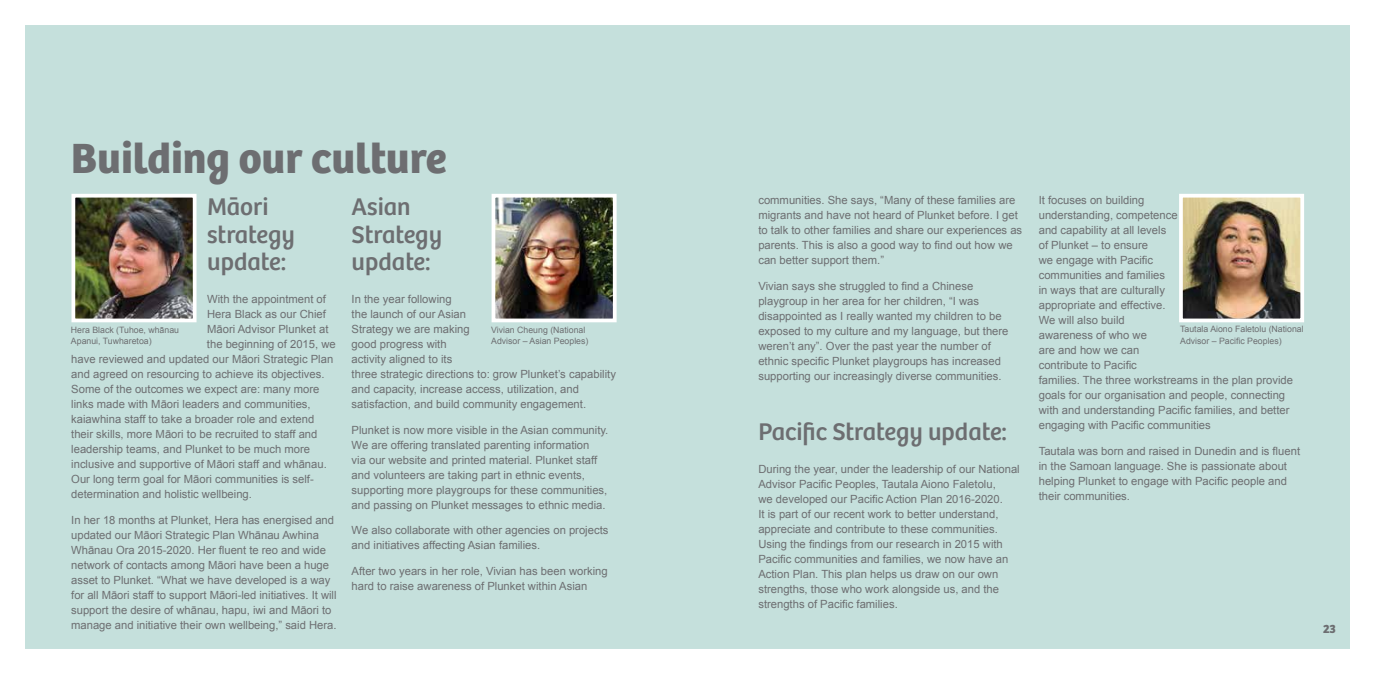
<style>
.page{position:relative;width:1375px;height:674px;background:#fff}
.page>*{position:absolute;margin:0;border:0;box-sizing:border-box;transform-origin:0 0}
.t1{font:700 43.75px "Bree";color:#6d6e71}
.t2{font:25px/27.5px "Bree";color:#6d6e71}
.t3{font:700 12.5px "Bree";color:#6d6e71}
.t4{font:11.25px/15px "Arial";color:#6d6e71}
.t5{font:8.75px/11.2px "Arial";color:#6d6e71}
</style>
<div class="page">
<div style="left:12px;top:12px;width:1350px;height:649px;background:#c5e0dc"></div>
<div style="left:0;top:0;width:1375px;height:673px;border:25px solid #fff"></div>
<img style="left:76px;top:199px;width:116px;height:118px">
<div style="left:71px;top:194px;width:126px;height:128px;border:4px solid #fff"></div>
<img style="left:497px;top:199px;width:115px;height:118px">
<div style="left:492px;top:194px;width:125px;height:128px;border:4px solid #fff"></div>
<img style="left:1184px;top:199px;width:115px;height:118px">
<div style="left:1179px;top:194px;width:125px;height:128px;border:4px solid #fff"></div>
<h1 class="t1" style="left:71px;top:131px;width:377px">Building our culture</h1>
<h2 class="t2" style="left:207px;top:193px;width:89px">Māori strategy update:</h2>
<p class="t4" style="left:207px;top:291px;width:120px">With the appointment of</p>
<p class="t4" style="left:207px;top:306px;width:120px">Hera Black as our Chief</p>
<p class="t4" style="left:207px;top:321px;width:123px">Māori Advisor Plunket at</p>
<p class="t4" style="left:207px;top:336px;width:130px">the beginning of 2015, we</p>
<p class="t4" style="left:71px;top:351px;width:264px">have reviewed and updated our Māori Strategic Plan</p>
<p class="t4" style="left:71px;top:366px;width:255px">and agreed on resourcing to achieve its objectives.</p>
<p class="t4" style="left:71px;top:381px;width:250px">Some of the outcomes we expect are: many more</p>
<p class="t4" style="left:71px;top:396px;width:241px">links made with Māori leaders and communities,</p>
<p class="t4" style="left:71px;top:411px;width:245px">kaiawhina staff to take a broader role and extend</p>
<p class="t4" style="left:71px;top:426px;width:248px">their skills, more Māori to be recruited to staff and</p>
<p class="t4" style="left:71px;top:441px;width:240px">leadership teams, and Plunket to be much more</p>
<p class="t4" style="left:71px;top:456px;width:257px">inclusive and supportive of Māori staff and whānau.</p>
<p class="t4" style="left:71px;top:471px;width:244px">Our long term goal for Māori communities is self-</p>
<p class="t4" style="left:71px;top:486px;width:182px">determination and holistic wellbeing.</p>
<p class="t4" style="left:71px;top:512px;width:267px">In her 18 months at Plunket, Hera has energised and updated our Māori Strategic Plan Whānau Awhina Whānau Ora 2015-2020. Her fluent te reo and wide network of contacts among Māori have been a huge asset to Plunket. “What we have developed is a way for all Māori staff to support Māori-led initiatives. It will support the desire of whānau, hapu, iwi and Māori to manage and initiative their own wellbeing,” said Hera.</p>
<p class="t4" style="left:758px;top:192px;width:265px">communities. She says, “Many of these families are migrants and have not heard of Plunket before. I get to talk to other families and share our experiences as parents. This is also a good way to find out how we can better support them.”</p>
<p class="t4" style="left:758px;top:278px;width:252px">Vivian says she struggled to find a Chinese playgroup in her area for her children, “I was disappointed as I really wanted my children to be exposed to my culture and my language, but there weren’t any”. Over the past year the number of ethnic specific Plunket playgroups has increased supporting our increasingly diverse communities.</p>
<p class="t4" style="left:1039px;top:192px;width:256px">It focuses on building<br>understanding, competence<br>and capability at all levels<br>of Plunket – to ensure<br>we engage with Pacific<br>communities and families<br>in ways that are culturally<br>appropriate and effective.<br>We will also build<br>awareness of who we<br>are and how we can<br>contribute to Pacific<br>families. The three workstreams in the plan provide goals for our organisation and people, connecting with and understanding Pacific families, and better engaging with Pacific communities</p>
<p class="t4" style="left:1039px;top:443px;width:263px">Tautala was born and raised in Dunedin and is fluent in the Samoan language. She is passionate about helping Plunket to engage with Pacific people and their communities.</p>
<h2 class="t2" style="left:352px;top:193px;width:92px">Asian<br>Strategy update:</h2>
<p class="t4" style="left:352px;top:291px;width:266px">In the year following<br>the launch of our Asian<br>Strategy we are making<br>good progress with<br>activity aligned to its<br>three strategic directions to: grow Plunket’s capability and capacity, increase access, utilization, and satisfaction, and build community engagement.</p>
<p class="t4" style="left:352px;top:422px;width:258px">Plunket is now more visible in the Asian community.<br>We are offering translated parenting information<br>via our website and printed material. Plunket staff and volunteers are taking part in ethnic events, supporting more playgroups for these communities, and passing on Plunket messages to ethnic media.</p>
<p class="t4" style="left:352px;top:523px;width:258px">We also collaborate with other agencies on projects and initiatives affecting Asian families.</p>
<p class="t4" style="left:352px;top:563px;width:258px">After two years in her role, Vivian has been working hard to raise awareness of Plunket within Asian</p>
<p class="t5" style="left:71px;top:324px;width:110px">Hera Black (Tuhoe, whānau<br>Apanui, Tuwharetoa)</p>
<p class="t5" style="left:1180px;top:323px;width:125px">Tautala Aiono Faletolu (National<br>Advisor – Pacific Peoples)</p>
<p class="t5" style="left:491px;top:324px;width:99px">Vivian Cheung (National<br>Advisor – Asian Peoples)</p>
<h2 class="t2" style="left:758px;top:418px;width:250px">Pacific Strategy update:</h2>
<p class="t4" style="left:758px;top:461px;width:263px">During the year, under the leadership of our National Advisor Pacific Peoples, Tautala Aiono Faletolu,<br>we developed our Pacific Action Plan 2016-2020.<br>It is part of our recent work to better understand, appreciate and contribute to these communities.<br>Using the findings from our research in 2015 with Pacific communities and families, we now have an Action Plan. This plan helps us draw on our own strengths, those who work alongside us, and the strengths of Pacific families.</p>
<p class="t3" style="left:1323px;top:621px;width:14px">23</p>
</div>
